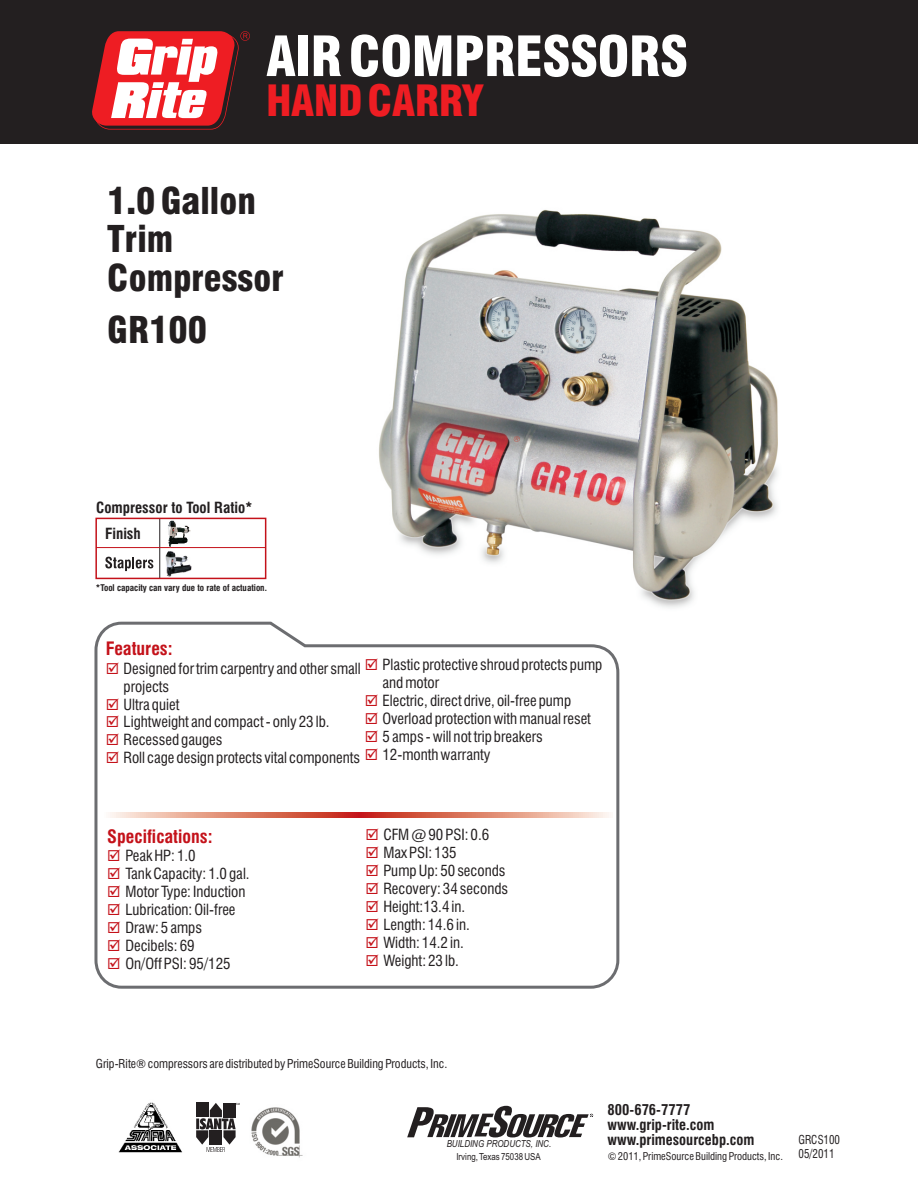
<style>
.page{position:relative;width:918px;height:1188px;background:#fff}
.page>*{position:absolute;margin:0;border:0;box-sizing:border-box;transform-origin:0 0}
.t1{font:900 condensed 54px "Swiss 721 BT";letter-spacing:-.015em;color:#fff}
.t2{font:900 condensed 42px "Swiss 721 BT";letter-spacing:-.015em;color:#ee1d23}
.t3{font:900 condensed 36px/38.8px "Swiss 721 BT";color:#231f20}
.t4{font:700 condensed 18px "Swiss 721 BT";color:#c4121a}
.t5{font:condensed 15px/18px "Swiss 721 BT";color:#231f20}
.t6{font:700 condensed 15px "Swiss 721 BT";color:#231f20}
.t7{font:700 condensed 14.55px/14.9px "Swiss 721 BT";color:#231f20}
.t8{font:condensed 12px "Swiss 721 BT";color:#231f20}
.t9{font:condensed 12px/14.4px "Swiss 721 BT";color:#231f20;scale:.92 1}
.t10{font:condensed 10.5px "Swiss 721 BT";color:#231f20}
.t11{font:italic 9.75px "Arial Narrow";color:#231f20}
.t12{font:9.75px "Arial Narrow";color:#231f20}
.t13{font:700 condensed 9px "Swiss 721 BT";color:#231f20}
.t14{font:2.85px "Swiss 721 BT";color:#231f20}
</style>
<div class="page">
<svg style="left:94px;top:621px;width:526px;height:368px"></svg>
<svg style="left:101px;top:813px;width:511px;height:4px;background:#e08976"></svg>
<hr style="left:160px;top:518px;width:1px;height:61px;background:#231f20">
<hr style="left:96px;top:547px;width:170px;height:1px;background:#c4121a">
<div style="left:95px;top:518px;width:171px;height:61px;border:2px solid #c4121a"></div>
<img style="left:164px;top:520px;width:27px;height:27px">
<svg style="left:105px;top:557px;width:48px;height:14px"></svg>
<img style="left:165px;top:551px;width:27px;height:26px">
<img style="left:379px;top:209px;width:399px;height:399px">
<div style="left:0;top:0;width:918px;height:144px;background:#231f20"></div>
<svg style="left:92px;top:31px;width:158px;height:99px"></svg>
<img style="left:118px;top:1102px;width:64px;height:51px">
<svg style="left:196px;top:1103px;width:40px;height:49px"></svg>
<img style="left:251px;top:1107px;width:52px;height:51px">
<svg style="left:407px;top:1106px;width:186px;height:31px"></svg>
<svg style="left:107px;top:662px;width:12px;height:12px"></svg>
<svg style="left:107px;top:698px;width:12px;height:12px"></svg>
<svg style="left:107px;top:716px;width:12px;height:11px"></svg>
<svg style="left:107px;top:734px;width:12px;height:11px"></svg>
<svg style="left:107px;top:752px;width:12px;height:11px"></svg>
<svg style="left:366px;top:659px;width:12px;height:11px"></svg>
<svg style="left:366px;top:694px;width:12px;height:12px"></svg>
<svg style="left:366px;top:712px;width:12px;height:12px"></svg>
<svg style="left:366px;top:730px;width:12px;height:12px"></svg>
<svg style="left:366px;top:748px;width:12px;height:12px"></svg>
<svg style="left:109px;top:850px;width:11px;height:11px"></svg>
<svg style="left:109px;top:868px;width:11px;height:11px"></svg>
<svg style="left:109px;top:886px;width:11px;height:11px"></svg>
<svg style="left:109px;top:904px;width:11px;height:11px"></svg>
<svg style="left:109px;top:922px;width:11px;height:11px"></svg>
<svg style="left:109px;top:958px;width:11px;height:11px"></svg>
<svg style="left:367px;top:828px;width:11px;height:12px"></svg>
<svg style="left:367px;top:846px;width:11px;height:12px"></svg>
<svg style="left:367px;top:864px;width:11px;height:12px"></svg>
<svg style="left:367px;top:882px;width:11px;height:12px"></svg>
<svg style="left:367px;top:900px;width:11px;height:12px"></svg>
<svg style="left:367px;top:918px;width:11px;height:12px"></svg>
<svg style="left:367px;top:936px;width:11px;height:12px"></svg>
<svg style="left:367px;top:954px;width:11px;height:12px"></svg>
<svg style="left:109px;top:940px;width:11px;height:11px"></svg>
<h1 class="t1" style="left:266px;top:35px;width:423px">AIR COMPRESSORS</h1>
<h2 class="t2" style="left:266px;top:84px;width:219px">HAND CARRY</h2>
<h3 class="t3" style="left:107px;top:184px;width:178px">1.0 Gallon<br>Trim<br>Compressor</h3>
<h3 class="t3" style="left:107px;top:314px;width:101px">GR100</h3>
<p class="t6" style="left:96px;top:502px;width:158px">Compressor to Tool Ratio*</p>
<p class="t6" style="left:105px;top:528px;width:37px">Finish</p>
<p class="t13" style="left:96px;top:584px;width:172px">*Tool capacity can vary due to rate of actuation.</p>
<p class="t4" style="left:106px;top:641px;width:68px">Features:</p>
<p class="t5" style="left:124px;top:660px;width:239px">Designedfor trim carpentry and other small</p>
<p class="t5" style="left:382px;top:657px;width:221px">Plastic protective shroud protects pump and motor</p>
<p class="t5" style="left:124px;top:678px;width:57px">projects<br>Ultraquiet</p>
<p class="t5" style="left:382px;top:693px;width:210px">Electric, direct drive, oil-free pump<br>Overload protection with manual reset</p>
<p class="t5" style="left:124px;top:714px;width:208px">Lightweight and compact - only 23 lb.<br>Recessed gauges</p>
<p class="t5" style="left:382px;top:729px;width:162px">5 amps - will not trip breakers</p>
<p class="t5" style="left:124px;top:750px;width:238px">Rollcage design protects vital components</p>
<p class="t5" style="left:382px;top:747px;width:109px">12-month warranty</p>
<p class="t4" style="left:107px;top:829px;width:107px">Specifications:</p>
<p class="t5" style="left:383px;top:827px;width:107px">CFM @ 90 PSI: 0.6</p>
<p class="t5" style="left:125px;top:848px;width:72px">Peak HP: 1.0</p>
<p class="t5" style="left:383px;top:845px;width:75px">Max PSI: 135</p>
<p class="t5" style="left:125px;top:866px;width:126px">Tank Capacity: 1.0 gal.</p>
<p class="t5" style="left:383px;top:863px;width:124px">Pump Up: 50 seconds</p>
<p class="t5" style="left:125px;top:884px;width:122px">Motor Type: Induction</p>
<p class="t5" style="left:383px;top:880px;width:126px">Recovery: 34 seconds<br>Height:13.4 in.</p>
<p class="t5" style="left:125px;top:902px;width:112px">Lubrication: Oil-free<br>Draw: 5amps</p>
<p class="t5" style="left:383px;top:916px;width:88px">Length: 14.6 in.<br>Width: 14.2 in.</p>
<p class="t5" style="left:125px;top:938px;width:71px">Decibels: 69</p>
<p class="t5" style="left:125px;top:956px;width:107px">On/Off PSI: 95/125</p>
<p class="t5" style="left:383px;top:952px;width:77px">Weight: 23 lb.</p>
<p class="t8" style="left:96px;top:1059px;width:353px">Grip-Rite® compressors are distributed by PrimeSource Building Products, Inc.</p>
<p class="t14" style="left:236px;top:1102px;width:6px">SM</p>
<p class="t7" style="left:608px;top:1104px;width:148px">800-676-7777 www.grip-rite.com www.primesourcebp.com</p>
<p class="t11" style="left:447px;top:1138px;width:106px">BUILDING PRODUCTS, INC.</p>
<p class="t9" style="left:799px;top:1134px;width:47px">GRCS100<br>05/2011</p>
<p class="t12" style="left:456px;top:1153px;width:86px">Irving, Texas 75038 USA</p>
<p class="t10" style="left:608px;top:1152px;width:177px">© 2011, PrimeSource Building Products, Inc.</p>
</div>
